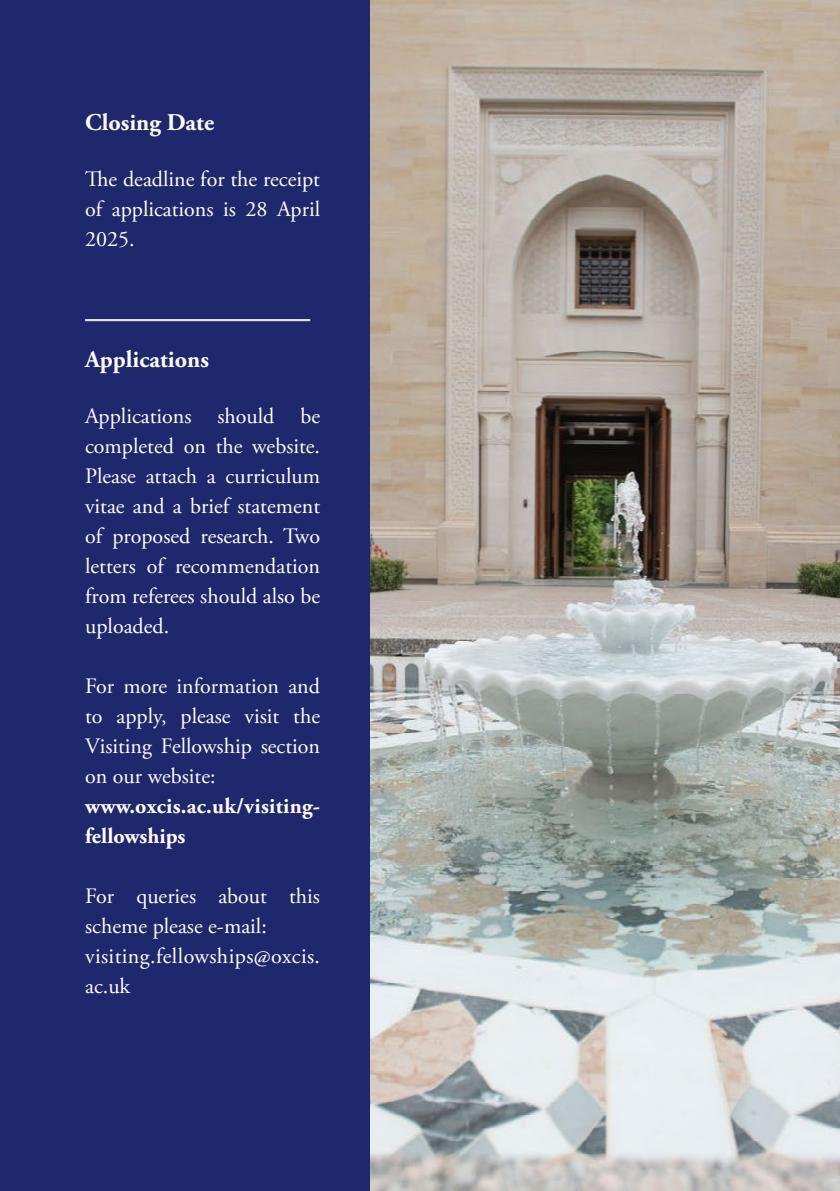
<style>
.page{position:relative;width:840px;height:1191px;background:#fff}
.page>*{position:absolute;margin:0;border:0;box-sizing:border-box;transform-origin:0 0}
.t1{font:700 24px "Adobe Garamond Pro";color:#fff}
.t2{font:22px/30px "Adobe Garamond Pro";color:#fff;text-align:justify}
.t3{font:700 22px/30px "Adobe Garamond Pro";letter-spacing:.01em;color:#fff}
</style>
<div class="page">
<div style="left:0;top:0;width:434px;height:1191px;background:#20286d"></div>
<hr style="left:85px;top:319px;width:225px;height:1px;background:#fff">
<hr style="left:85px;top:320px;width:225px;height:1px;background:#fff">
<img style="left:370px;top:0;width:469px;height:1191px">
<p class="t1" style="left:85px;top:108px;width:130px">Closing Date</p>
<p class="t2" style="left:85px;top:165px;width:236px">The deadline for the receipt of applications is 28 April 2025.</p>
<p class="t1" style="left:85px;top:345px;width:125px">Applications</p>
<p class="t2" style="left:85px;top:401px;width:236px">Applications should be completed on the website.<br>Please attach a curriculum vitae and a brief statement of proposed research. Two letters of recommendation from referees should also be uploaded.</p>
<p class="t2" style="left:85px;top:671px;width:236px">For more information and to apply, please visit the Visiting Fellowship section on our website:</p>
<p class="t3" style="left:85px;top:791px;width:236px">www.oxcis.ac.uk/visiting&shy;fellowships</p>
<p class="t2" style="left:85px;top:881px;width:236px;text-align:left">For queries about this scheme please e-mail: visiting.fellowships@oxcis. ac.uk</p>
</div>
